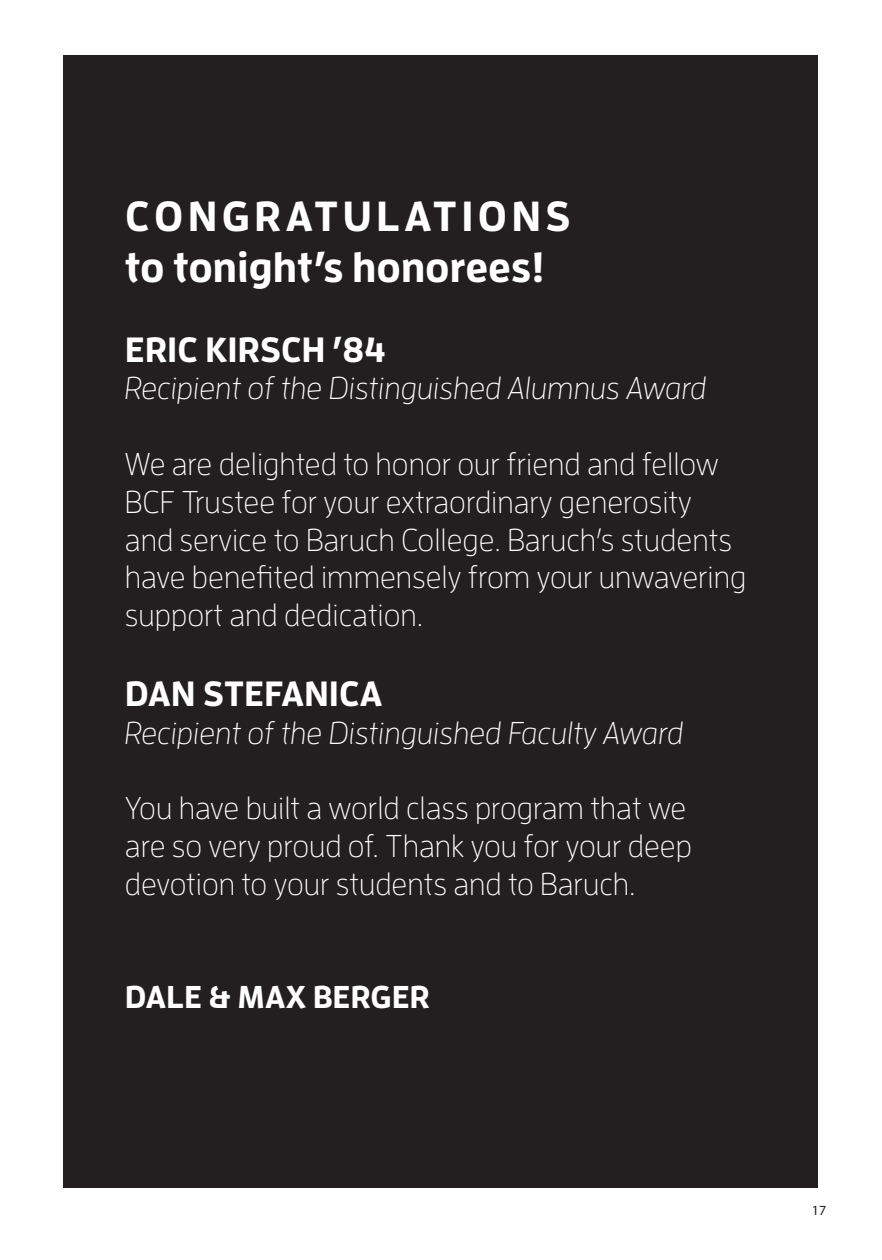
<style>
.page{position:relative;width:882px;height:1260px;background:#fff}
.page>*{position:absolute;margin:0;border:0;box-sizing:border-box;transform-origin:0 0}
.t1{font:700 42px/50.4px "Enzo OT";letter-spacing:.015em;color:#fff}
.t2{font:700 35px "Enzo OT";letter-spacing:.01em;color:#fff}
.t3{font:300 31.5px/37.8px "Enzo OT";color:#fff}
.t4{font:italic 300 31.5px "Enzo OT";color:#fff}
.t5{font:700 31.5px "Enzo OT";letter-spacing:.01em;color:#fff}
.t6{font:14px "Myriad Pro";color:#231f20}
</style>
<div class="page">
<div style="left:63px;top:55px;width:755px;height:1133px;background:#231f20"></div>
<p class="t1" style="left:125px;top:190px;width:447px">CONGRATULATIONS to tonight’s honorees!</p>
<p class="t2" style="left:125px;top:327px;width:262px">ERIC KIRSCH ’84</p>
<p class="t4" style="left:125px;top:370px;width:583px">Recipient of the Distinguished Alumnus Award</p>
<p class="t3" style="left:125px;top:444px;width:623px">We are delighted to honor our friend and fellow BCF Trustee for your extraordinary generosity and service to Baruch College. Baruch’s students have benefited immensely from your unwavering support and dedication.</p>
<p class="t2" style="left:125px;top:672px;width:259px">DAN STEFANICA</p>
<p class="t4" style="left:125px;top:714px;width:560px">Recipient of the Distinguished Faculty Award</p>
<p class="t3" style="left:125px;top:789px;width:569px">You have built a world class program that we are so very proud of. Thank you for your deep devotion to your students and to Baruch.</p>
<p class="t5" style="left:125px;top:978px;width:306px">DALE &amp; MAX BERGER</p>
<p class="t6" style="left:812px;top:1202px;width:16px">17</p>
</div>
